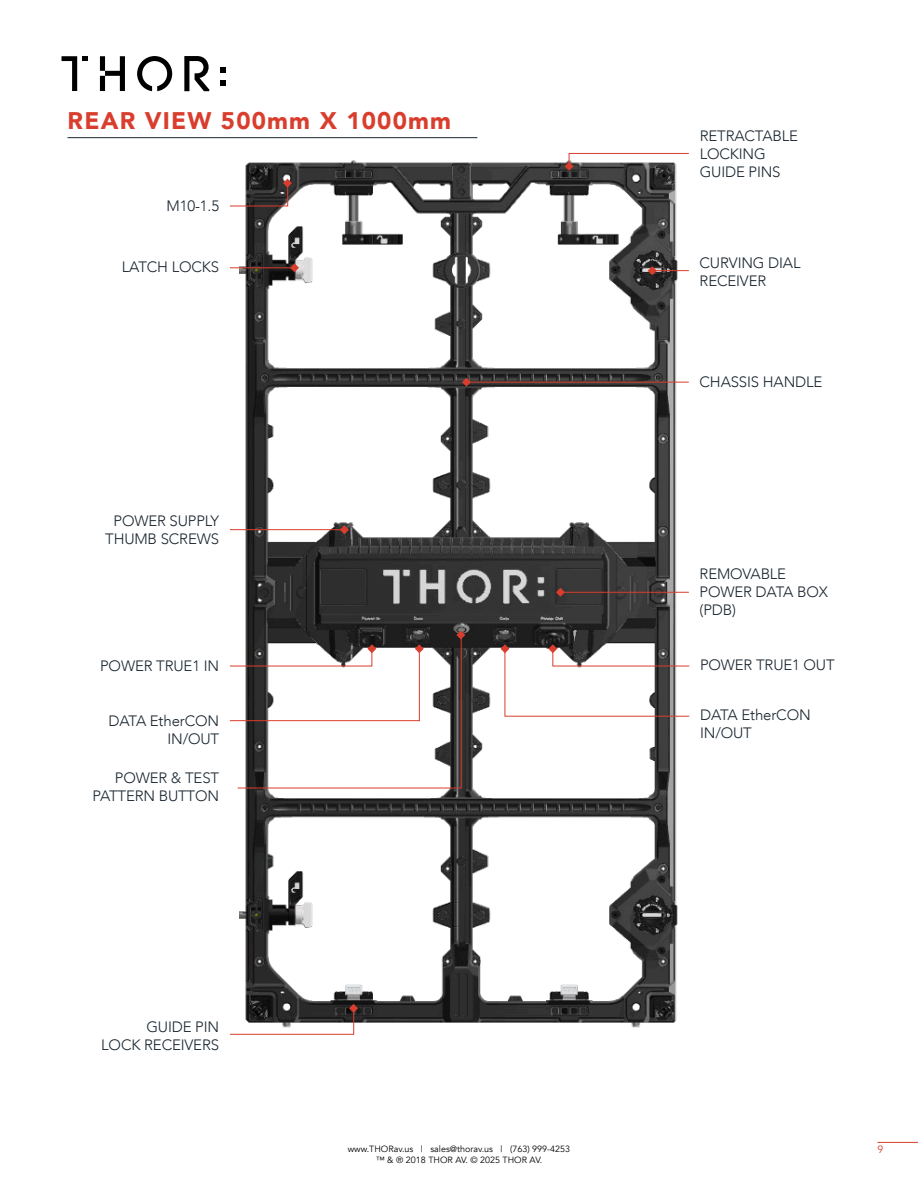
<style>
.page{position:relative;width:918px;height:1188px;background:#fff}
.page>*{position:absolute;margin:0;border:0;box-sizing:border-box;transform-origin:0 0}
.Chapter_SubSection_-_Align_Left{font:900 24px "Avenir";letter-spacing:.05em;color:#d93d2d}
.Map_Pin_-_Align_Left{font:300 15px/18px "Avenir";letter-spacing:-.01em;color:#1a252f}
.Map_Pin_-_Align_Right{font:300 15px/18px "Avenir";letter-spacing:-.01em;color:#1a252f;text-align:right}
.t1{font:10.5px "Avenir";color:#d93d2d}
.t2{font:9px/10.8px "Avenir";color:#000;text-align:center}
</style>
<div class="page">
<img style="left:240px;top:160px;width:438px;height:868px">
<svg style="left:100px;top:56px;width:25px;height:35px"></svg>
<svg style="left:62px;top:56px;width:26px;height:35px"></svg>
<svg style="left:184px;top:56px;width:26px;height:35px"></svg>
<svg style="left:137px;top:56px;width:35px;height:35px"></svg>
<svg style="left:221px;top:67px;width:5px;height:5px"></svg>
<svg style="left:221px;top:80px;width:5px;height:5px"></svg>
<hr style="left:878px;top:1142px;width:40px;height:1px;background:#d93d2d">
<hr style="left:230px;top:529px;width:114px;height:1px;background:#d93d2d">
<svg style="left:230px;top:179px;width:62px;height:28px"></svg>
<svg style="left:501px;top:644px;width:189px;height:73px"></svg>
<svg style="left:229px;top:1004px;width:129px;height:31px"></svg>
<hr style="left:653px;top:270px;width:36px;height:1px;background:#d93d2d">
<svg style="left:648px;top:266px;width:9px;height:9px"></svg>
<hr style="left:466px;top:382px;width:223px;height:1px;background:#d93d2d">
<svg style="left:462px;top:378px;width:9px;height:9px"></svg>
<hr style="left:560px;top:592px;width:129px;height:1px;background:#d93d2d">
<svg style="left:556px;top:588px;width:9px;height:9px"></svg>
<svg style="left:565px;top:153px;width:124px;height:18px"></svg>
<svg style="left:229px;top:631px;width:236px;height:158px"></svg>
<svg style="left:340px;top:525px;width:9px;height:9px"></svg>
<hr style="left:230px;top:267px;width:65px;height:1px;background:#d93d2d">
<svg style="left:290px;top:263px;width:9px;height:9px"></svg>
<hr style="left:68px;top:137px;width:409px;height:1px;background:#1a252f">
<p class="Chapter_SubSection_-_Align_Left" style="left:68px;top:100px;width:385px">REAR VIEW 500mm X 1000mm</p>
<p class="Map_Pin_-_Align_Right" style="left:167px;top:197px;width:54px">M10-1.5</p>
<p class="Map_Pin_-_Align_Right" style="left:122px;top:258px;width:99px">LATCH LOCKS</p>
<p class="Map_Pin_-_Align_Right" style="left:114px;top:512px;width:107px">POWER SUPPLY</p>
<p class="Map_Pin_-_Align_Right" style="left:105px;top:530px;width:115px">THUMB SCREWS</p>
<p class="Map_Pin_-_Align_Right" style="left:100px;top:657px;width:120px">POWER TRUE1 IN</p>
<p class="Map_Pin_-_Align_Right" style="left:108px;top:712px;width:112px">DATA EtherCON<br>IN/OUT</p>
<p class="Map_Pin_-_Align_Right" style="left:115px;top:769px;width:106px">POWER &amp; TEST</p>
<p class="Map_Pin_-_Align_Right" style="left:93px;top:787px;width:128px">PATTERN BUTTON</p>
<p class="Map_Pin_-_Align_Right" style="left:146px;top:1018px;width:74px">GUIDE PIN</p>
<p class="Map_Pin_-_Align_Right" style="left:101px;top:1036px;width:119px">LOCK RECEIVERS</p>
<p class="Map_Pin_-_Align_Left" style="left:700px;top:127px;width:100px">RETRACTABLE<br>LOCKING</p>
<p class="Map_Pin_-_Align_Left" style="left:700px;top:163px;width:82px">GUIDE PINS</p>
<p class="Map_Pin_-_Align_Left" style="left:700px;top:254px;width:102px">CURVING DIAL</p>
<p class="Map_Pin_-_Align_Left" style="left:700px;top:272px;width:68px">RECEIVER</p>
<p class="Map_Pin_-_Align_Left" style="left:700px;top:373px;width:124px">CHASSIS HANDLE</p>
<p class="Map_Pin_-_Align_Left" style="left:700px;top:565px;width:88px">REMOVABLE</p>
<p class="Map_Pin_-_Align_Left" style="left:700px;top:583px;width:130px">POWER DATA BOX (PDB)</p>
<p class="Map_Pin_-_Align_Left" style="left:700px;top:656px;width:136px">POWER TRUE1 OUT</p>
<p class="Map_Pin_-_Align_Left" style="left:700px;top:706px;width:112px">DATA EtherCON</p>
<p class="Map_Pin_-_Align_Left" style="left:700px;top:724px;width:53px">IN/OUT</p>
<p class="t2" style="left:348px;top:1144px;width:224px">www.THORav.us | sales@thorav.us | (763) 999-4253 ™ &amp; ® 2018 THOR AV. © 2025 THOR AV.</p>
<p class="t1" style="left:878px;top:1143px;width:7px">9</p>
</div>
